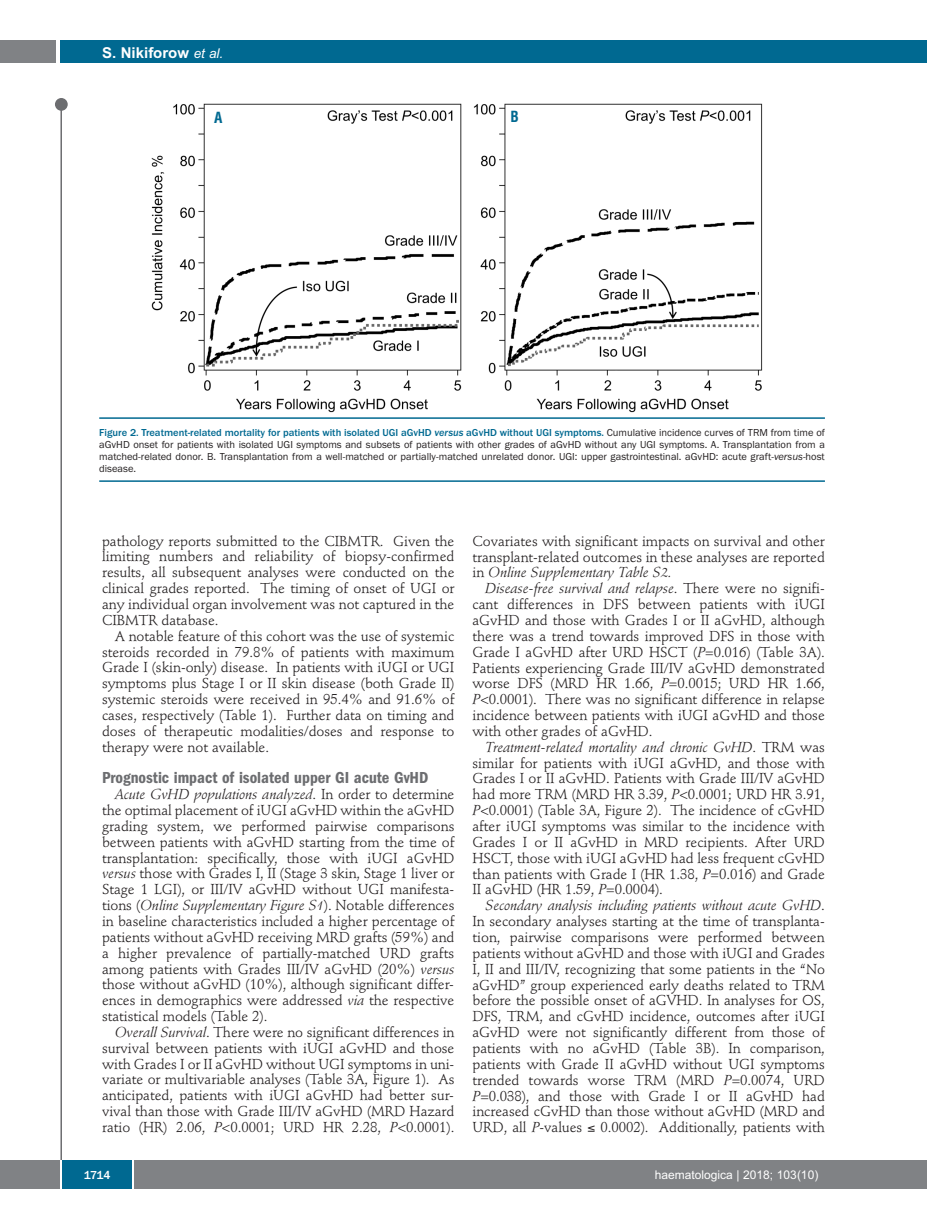
<style>
.page{position:relative;width:927px;height:1225px;background:#fff}
.page>*{position:absolute;margin:0;border:0;box-sizing:border-box;transform-origin:0 0}
.t1{font:600 condensed 16.5px "Franklin Gothic";color:#6c6d70}
.t2{font:700 15px "Arial";color:#fff}
.t3{font:700 condensed 15px "Helvetica";color:#006991}
.t4{font:14.25px/15.9px "Stempel Schneidler";letter-spacing:-.005em;color:#231f20;text-align:justify}
.t5{font:12px "Arial";color:#fff}
.t6{font:500 12px "Franklin Gothic";color:#fff}
.t7{font:10.5px/12px "Franklin Gothic";color:#231f20;text-align:justify}
.s1{font-weight:400;font-style:italic;font-size:13.5px}
.s2{font-weight:500;color:#006991}
.s3{font-weight:500;font-style:italic;color:#006991}
.s4{font-style:italic}
</style>
<div class="page">
<div style="left:911px;top:40px;width:16px;height:22px;background:#006991"></div>
<div style="left:910px;top:1160px;width:17px;height:28px;background:#808285"></div>
<div style="left:55px;top:98px;width:13px;height:13px;background:#6c6d70;border-radius:50%"></div>
<hr style="left:60px;top:101px;width:2px;height:1061px;background:#6c6d70">
<div style="left:60px;top:40px;width:852px;height:22px;background:#006991"></div>
<div style="left:0;top:40px;width:56px;height:22px;background:#808285"></div>
<div style="left:0;top:1160px;width:911px;height:28px;background:#808285"></div>
<div style="left:62px;top:1160px;width:71px;height:28px;background:#006991"></div>
<hr style="left:60px;top:1160px;width:2px;height:28px;background:#fff">
<svg style="left:133px;top:1160px;width:1px;height:28px"></svg>
<img style="left:151px;top:103px;width:612px;height:310px">
<hr style="left:99px;top:417px;width:726px;height:2px;background:#006991">
<hr style="left:99px;top:480px;width:726px;height:2px;background:#006991">
<p class="t2" style="left:102px;top:44px;width:123px">S. Nikiforow <span class="s1">et al.</span></p>
<p class="t3" style="left:214px;top:109px;width:10px">A</p>
<p class="t3" style="left:511px;top:108px;width:10px">B</p>
<p class="t7" style="left:99px;top:426px;width:727px"><span class="s2">Figure 2. Treatment-related mortality for patients with isolated UGI aGvHD</span> <span class="s3">versus</span> <span class="s2">aGvHD without UGI symptoms.</span> Cumulative incidence curves of TRM from time of aGvHD onset for patients with isolated UGI symptoms and subsets of patients with other grades of aGvHD without any UGI symptoms. A. Transplantation from a matched-related donor. B. Transplantation from a well-matched or partially-matched unrelated donor. UGI: upper gastrointestinal. aGvHD: acute graft-<span class="s4">versus</span>-host disease.</p>
<p class="t4" style="left:102px;top:534px;width:354px">pathology reports submitted to the CIBMTR. Given the limiting numbers and reliability of biopsy-confirmed results, all subsequent analyses were conducted on the clinical grades reported. The timing of onset of UGI or any individual organ involvement was not captured in the CIBMTR database.</p>
<p class="t4" style="left:102px;top:629px;width:354px;text-indent:13px">A notable feature of this cohort was the use of systemic steroids recorded in 79.8% of patients with maximum Grade I (skin-only) disease. In patients with iUGI or UGI symptoms plus Stage I or II skin disease (both Grade II) systemic steroids were received in 95.4% and 91.6% of cases, respectively (Table 1). Further data on timing and doses of therapeutic modalities/doses and response to therapy were not available.</p>
<p class="t1" style="left:102px;top:772px;width:328px">Prognostic impact of isolated upper GI acute GvHD</p>
<p class="t4" style="left:102px;top:787px;width:354px;text-indent:13px"><span class="s4">Acute GvHD populations analyzed</span>. In order to determine the optimal placement of iUGI aGvHD within the aGvHD grading system, we performed pairwise comparisons between patients with aGvHD starting from the time of transplantation: specifically, those with iUGI aGvHD <span class="s4">versus</span> those with Grades I, II (Stage 3 skin, Stage 1 liver or Stage 1 LGI), or III/IV aGvHD without UGI manifesta&shy;tions (<span class="s4">Online Supplementary Figure S1</span>). Notable differences in baseline characteristics included a higher percentage of patients without aGvHD receiving MRD grafts (59%) and a higher prevalence of partially-matched URD grafts among patients with Grades III/IV aGvHD (20%) <span class="s4">versus </span>those without aGvHD (10%), although significant differ&shy;ences in demographics were addressed <span class="s4">via</span> the respective statistical models (Table 2).</p>
<p class="t4" style="left:102px;top:1025px;width:354px;text-indent:13px"><span class="s4">Overall Survival</span>. There were no significant differences in survival between patients with iUGI aGvHD and those with Grades I or II aGvHD without UGI symptoms in uni&shy;variate or multivariable analyses (Table 3A, Figure 1). As anticipated, patients with iUGI aGvHD had better sur&shy;vival than those with Grade III/IV aGvHD (MRD Hazard ratio (HR) 2.06, <span class="s4">P</span>&lt;0.0001; URD HR 2.28, <span class="s4">P</span>&lt;0.0001).</p>
<p class="t4" style="left:472px;top:534px;width:354px">Covariates with significant impacts on survival and other transplant-related outcomes in these analyses are reported in <span class="s4">Online Supplementary Table S2.</span></p>
<p class="t4" style="left:472px;top:582px;width:354px;text-indent:13px"><span class="s4">Disease-free survival and relapse</span>. There were no signifi&shy;cant differences in DFS between patients with iUGI aGvHD and those with Grades I or II aGvHD, although there was a trend towards improved DFS in those with Grade I aGvHD after URD HSCT (<span class="s4">P</span>=0.016) (Table 3A).<br>Patients experiencing Grade III/IV aGvHD demonstrated worse DFS (MRD HR 1.66, <span class="s4">P</span>=0.0015; URD HR 1.66, <span class="s4">P</span>&lt;0.0001). There was no significant difference in relapse incidence between patients with iUGI aGvHD and those with other grades of aGvHD.</p>
<p class="t4" style="left:472px;top:740px;width:354px;text-indent:13px"><span class="s4">Treatment-related mortality and chronic GvHD</span>. TRM was similar for patients with iUGI aGvHD, and those with Grades I or II aGvHD. Patients with Grade III/IV aGvHD had more TRM (MRD HR 3.39, <span class="s4">P</span>&lt;0.0001; URD HR 3.91, <span class="s4">P</span>&lt;0.0001) (Table 3A, Figure 2). The incidence of cGvHD after iUGI symptoms was similar to the incidence with Grades I or II aGvHD in MRD recipients. After URD HSCT, those with iUGI aGvHD had less frequent cGvHD than patients with Grade I (HR 1.38, <span class="s4">P</span>=0.016) and Grade II aGvHD (HR 1.59, <span class="s4">P</span>=0.0004).</p>
<p class="t4" style="left:472px;top:899px;width:354px;text-indent:13px"><span class="s4">Secondary analysis including patients without acute GvHD</span>.<br>In secondary analyses starting at the time of transplanta&shy;tion, pairwise comparisons were performed between patients without aGvHD and those with iUGI and Grades I, II and III/IV, recognizing that some patients in the “No aGvHD” group experienced early deaths related to TRM before the possible onset of aGVHD. In analyses for OS, DFS, TRM, and cGvHD incidence, outcomes after iUGI aGvHD were not significantly different from those of patients with no aGvHD (Table 3B). In comparison, patients with Grade II aGvHD without UGI symptoms trended towards worse TRM (MRD <span class="s4">P</span>=0.0074, URD <span class="s4">P</span>=0.038), and those with Grade I or II aGvHD had increased cGvHD than those without aGvHD (MRD and URD, all <span class="s4">P</span>-values ≤ 0.0002). Additionally, patients with</p>
<p class="t6" style="left:84px;top:1167px;width:28px">1714</p>
<p class="t5" style="left:655px;top:1167px;width:165px">haematologica | 2018; 103(10)</p>
</div>
